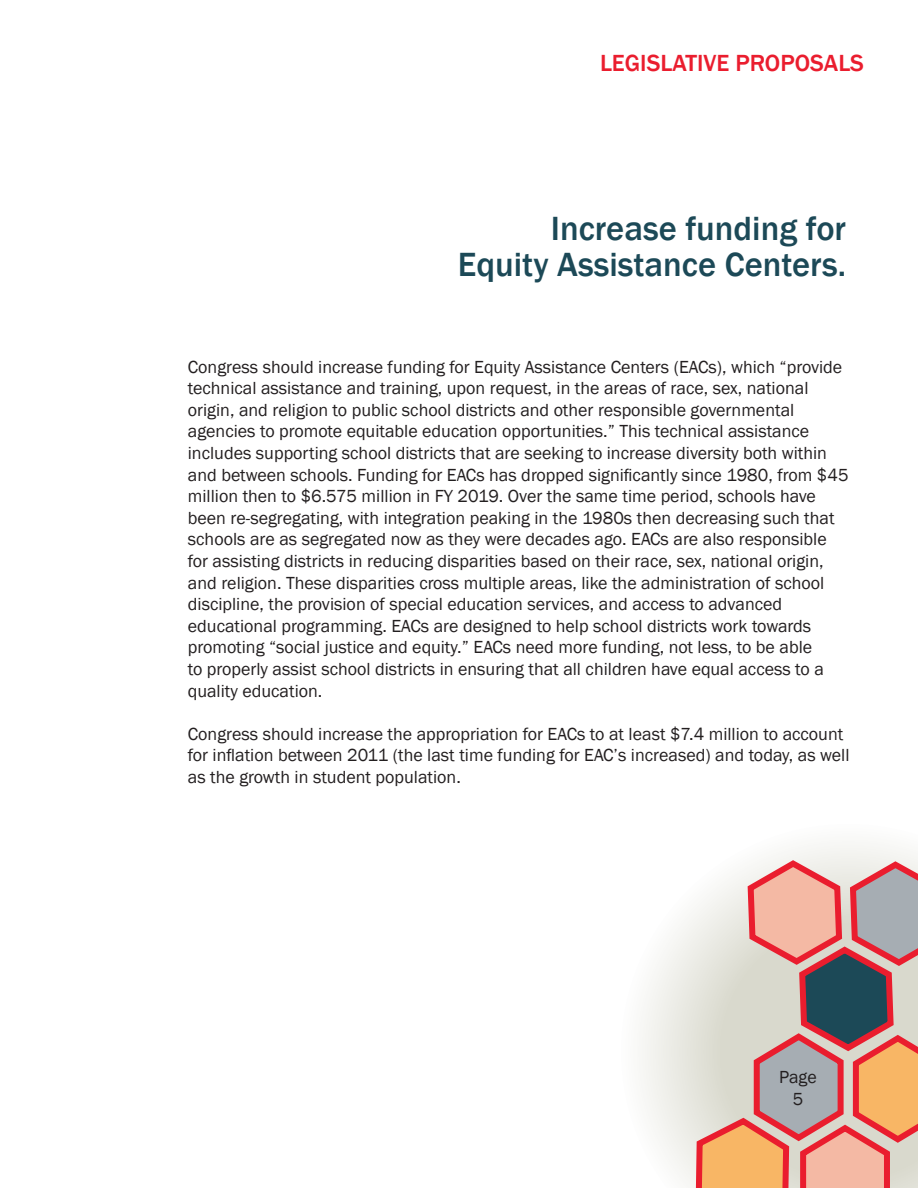
<style>
.page{position:relative;width:918px;height:1188px;background:#fff}
.page>*{position:absolute;margin:0;border:0;box-sizing:border-box;transform-origin:0 0}
.t1{font:500 34.5px/36px "Franklin Gothic";color:#1c4957;text-align:right}
.t2{font:500 24px "Franklin Gothic";color:#ea1d2e}
.t3{font:18px/21.6px "Franklin Gothic";color:#231f20}
</style>
<div class="page">
<svg style="left:641px;top:844px;width:277px;height:342px;fill:#f6f6f3"></svg>
<svg style="left:691px;top:857px;width:227px;height:331px;background:#d1aba0"></svg>
<h2 class="t2" style="left:600px;top:48px;width:265px">LEG ISLATIVE PRO POSALS</h2>
<h1 class="t1" style="left:458px;top:211px;width:390px">Increase funding for<br>Equity Assistance Centers.</h1>
<p class="t3" style="left:188px;top:356px;width:662px">Congress should increase funding for Equity Assistance Centers (EACs), which “provide technical assistance and training, upon request, in the areas of race, sex, national origin, and religion to public school districts and other responsible governmental agencies to promote equitable education opportunities.” This technical assistance includes supporting school districts that are seeking to increase diversity both within and between schools. Funding for EACs has dropped significantly since 1980, from $45 million then to $6.575 million in FY 2019. Over the same time period, schools have been re-segregating, with integration peaking in the 1980s then decreasing such that schools are as segregated now as they were decades ago. EACs are also responsible for assisting districts in reducing disparities based on their race, sex, national origin, and religion. These disparities cross multiple areas, like the administration of school discipline, the provision of special education services, and access to advanced educational programming. EACs are designed to help school districts work towards promoting “social justice and equity.” EACs need more funding, not less, to be able<br>to properly assist school districts in ensuring that all children have equal access to a quality education.</p>
<p class="t3" style="left:188px;top:723px;width:663px">Congress should increase the appropriation for EACs to at least $7.4 million to account for inflation between 2011 (the last time funding for EAC’s increased) and today, as well as the growth in student population.</p>
<p class="t3" style="left:779px;top:1067px;width:39px;text-align:center">Page<br>5</p>
</div>
